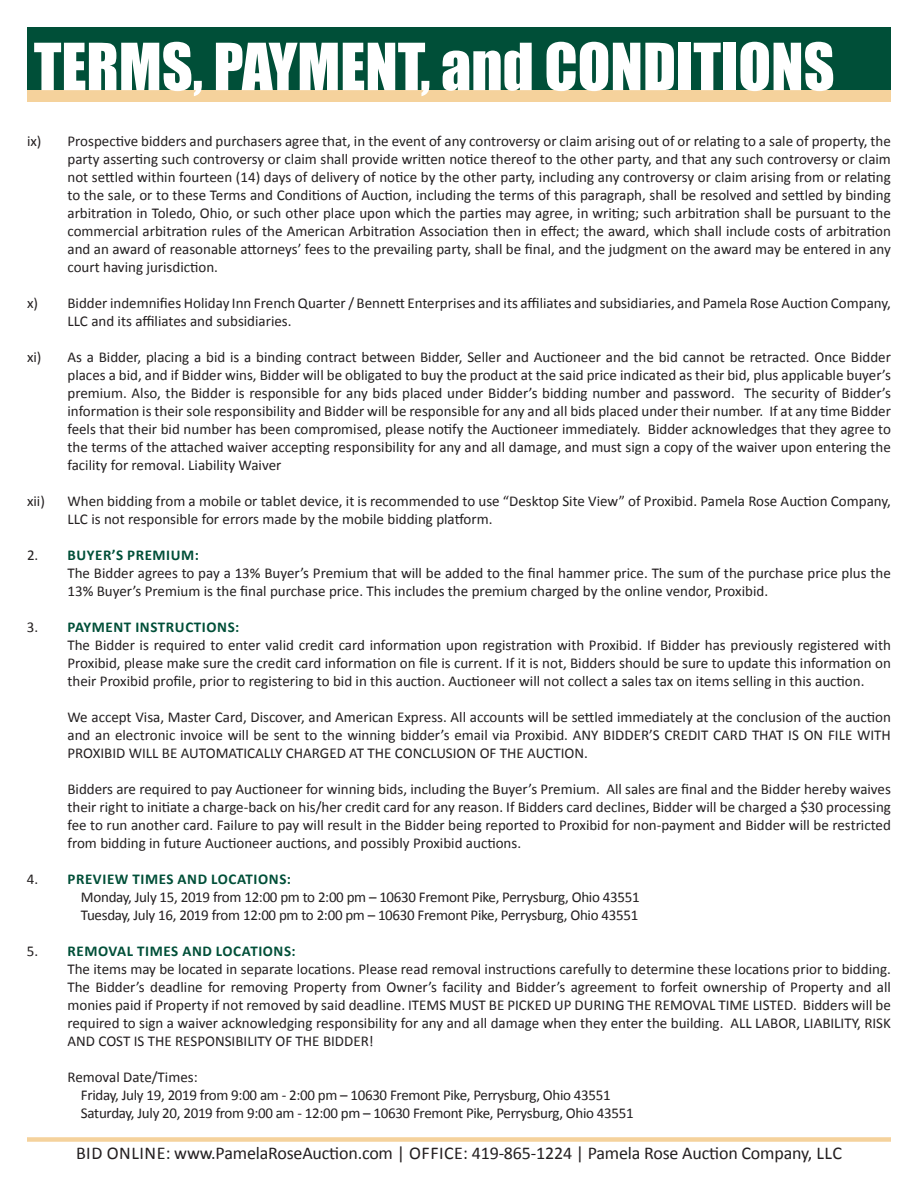
<style>
.page{position:relative;width:918px;height:1188px;background:#fff}
.page>*{position:absolute;margin:0;border:0;box-sizing:border-box;transform-origin:0 0}
.t1{font:60px "Impact";color:#fff}
.t2{font:18px "Calibri";letter-spacing:-.01em;color:#231f20}
.t3{font:15px/18px "Calibri";color:#231f20;text-align:justify}
.t4{font:15px/18px "Calibri";letter-spacing:-.02em;color:#231f20}
.t5{font:700 15px "Calibri";letter-spacing:.04em;color:#004f38}
.s1{font-weight:400;color:#231f20}
</style>
<div class="page">
<div style="left:27px;top:27px;width:864px;height:63px;background:#004f38"></div>
<div style="left:27px;top:90px;width:864px;height:11px;background:#f5d29c"></div>
<div style="left:27px;top:1137px;width:864px;height:5px;background:#f5d29c"></div>
<h1 class="t1" style="left:34px;top:20px;width:802px">TERMS, PAYMENT, and CONDITIONS</h1>
<p class="t3" style="left:68px;top:132px;width:825px;text-indent:-40px">ix) Prospective bidders and purchasers agree that, in the event of any controversy or claim arising out of or relating to a sale of property, the party asserting such controversy or claim shall provide written notice thereof to the other party, and that any such controversy or claim not settled within fourteen (14) days of delivery of notice by the other party, including any controversy or claim arising from or relating to the sale, or to these Terms and Conditions of Auction, including the terms of this paragraph, shall be resolved and settled by binding arbitration in Toledo, Ohio, or such other place upon which the parties may agree, in writing; such arbitration shall be pursuant to the commercial arbitration rules of the American Arbitration Association then in effect; the award, which shall include costs of arbitration and an award of reasonable attorneys’ fees to the prevailing party, shall be final, and the judgment on the award may be entered in any court having jurisdiction.</p>
<p class="t3" style="left:68px;top:294px;width:825px;text-indent:-40px">x) Bidder indemnifies Holiday Inn French Quarter / Bennett Enterprises and its affiliates and subsidiaries, and Pamela Rose Auction Company,<br>LLC and its affiliates and subsidiaries.</p>
<p class="t3" style="left:68px;top:348px;width:825px;text-indent:-40px">xi) As a Bidder, placing a bid is a binding contract between Bidder, Seller and Auctioneer and the bid cannot be retracted. Once Bidder places a bid, and if Bidder wins, Bidder will be obligated to buy the product at the said price indicated as their bid, plus applicable buyer’s premium. Also, the Bidder is responsible for any bids placed under Bidder’s bidding number and password. The security of Bidder’s information is their sole responsibility and Bidder will be responsible for any and all bids placed under their number. If at any time Bidder feels that their bid number has been compromised, please notify the Auctioneer immediately. Bidder acknowledges that they agree to the terms of the attached waiver accepting responsibility for any and all damage, and must sign a copy of the waiver upon entering the facility for removal. Liability Waiver</p>
<p class="t3" style="left:27px;top:492px;width:19px">xii)</p>
<p class="t3" style="left:68px;top:492px;width:825px">When bidding from a mobile or tablet device, it is recommended to use “Desktop Site View” of Proxibid. Pamela Rose Auction Company,<br>LLC is not responsible for errors made by the mobile bidding platform.</p>
<p class="t5" style="left:27px;top:546px;width:51px"><span class="s1">2.</span> BUYER</p>
<p class="t5" style="left:112px;top:546px;width:88px">’S PREMIUM:</p>
<p class="t3" style="left:67px;top:564px;width:825px">The Bidder agrees to pay a 13% Buyer’s Premium that will be added to the final hammer price. The sum of the purchase price plus the<br>13% Buyer’s Premium is the final purchase price. This includes the premium charged by the online vendor, Proxibid.</p>
<p class="t5" style="left:27px;top:618px;width:88px"><span class="s1">3.</span> PAYMENT</p>
<p class="t5" style="left:135px;top:618px;width:9px">INSTRUCTI</p>
<p class="t5" style="left:207px;top:618px;width:34px">ONS:</p>
<p class="t3" style="left:67px;top:636px;width:825px">The Bidder is required to enter valid credit card information upon registration with Proxibid. If Bidder has previously registered with Proxibid, please make sure the credit card information on file is current. If it is not, Bidders should be sure to update this information on their Proxibid profile, prior to registering to bid in this auction. Auctioneer will not collect a sales tax on items selling in this auction.</p>
<p class="t3" style="left:67px;top:708px;width:825px">We accept Visa, Master Card, Discover, and American Express. All accounts will be settled immediately at the conclusion of the auction and an electronic invoice will be sent to the winning bidder’s email via Proxibid. ANY BIDDER’S CREDIT CARD THAT IS ON FILE WITH PROXIBID WILL BE AUTOMATICALLY CHARGED AT THE CONCLUSION OF THE AUCTION.</p>
<p class="t3" style="left:67px;top:780px;width:825px">Bidders are required to pay Auctioneer for winning bids, including the Buyer’s Premium. All sales are final and the Bidder hereby waives their right to initiate a charge-back on his/her credit card for any reason. If Bidders card declines, Bidder will be charged a $30 processing fee to run another card. Failure to pay will result in the Bidder being reported to Proxibid for non-payment and Bidder will be restricted from bidding in future Auctioneer auctions, and possibly Proxibid auctions.</p>
<p class="t5" style="left:27px;top:870px;width:85px"><span class="s1">4.</span> PREVIEW</p>
<p class="t5" style="left:133px;top:870px;width:104px">TIMES AND LOCATI</p>
<p class="t5" style="left:258px;top:870px;width:34px">ONS:</p>
<p class="t4" style="left:81px;top:888px;width:560px">Monday, July 15, 2019 from 12:00 pm to 2:00 pm – 10630 Fremont Pike, Perrysburg, Ohio 43551<br>Tuesday, July 16, 2019 from 12:00 pm to 2:00 pm – 10630 Fremont Pike, Perrysburg, Ohio 43551</p>
<p class="t5" style="left:27px;top:942px;width:215px"><span class="s1">5.</span> REMOVAL TI MES AND LOCATI</p>
<p class="t5" style="left:263px;top:942px;width:34px">ONS:</p>
<p class="t3" style="left:67px;top:960px;width:825px">The items may be located in separate locations. Please read removal instructions carefully to determine these locations prior to bidding.<br>The Bidder’s deadline for removing Property from Owner’s facility and Bidder’s agreement to forfeit ownership of Property and all monies paid if Property if not removed by said deadline. ITEMS MUST BE PICKED UP DURING THE REMOVAL TIME LISTED. Bidders will be required to sign a waiver acknowledging responsibility for any and all damage when they enter the building. ALL LABOR, LIABILITY, RISK AND COST IS THE RESPONSIBILITY OF THE BIDDER!</p>
<p class="t4" style="left:81px;top:1068px;width:554px;text-indent:-14px">Removal Date/Times:<br>Friday, July 19, 2019 from 9:00 am - 2:00 pm – 10630 Fremont Pike, Perrysburg, Ohio 43551<br>Saturday, July 20, 2019 from 9:00 am - 12:00 pm – 10630 Fremont Pike, Perrysburg, Ohio 43551</p>
<p class="t2" style="left:76px;top:1142px;width:766px">BID ONLINE: www.PamelaRoseAuction.com | Offi ce : 419-865-1224 | Pamela Rose Auction Company, LLC</p>
</div>
